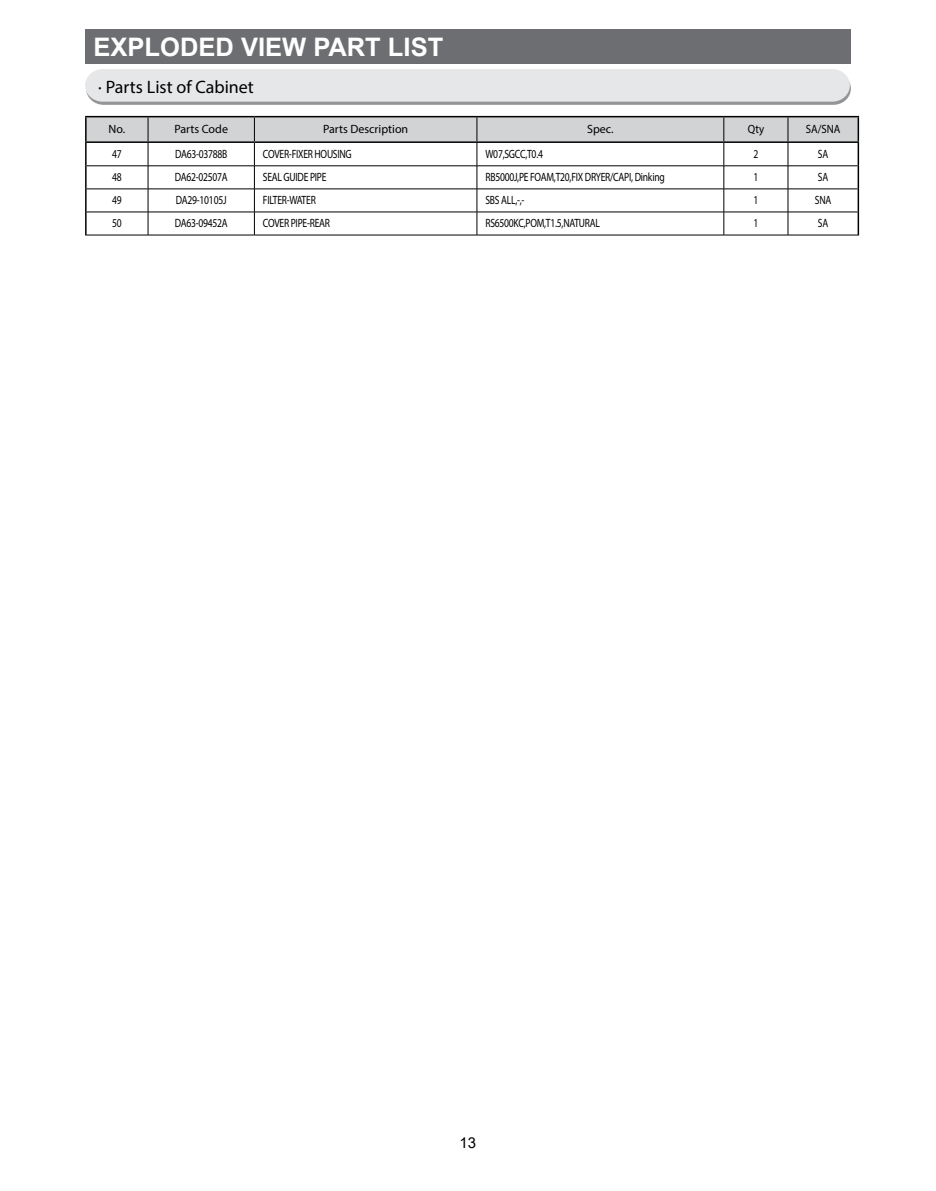
<style>
.page{position:relative;width:936px;height:1191px;background:#fff}
.page>*{position:absolute;margin:0;border:0;box-sizing:border-box;transform-origin:0 0}
.t1{font:700 25.5px "Arial";color:#fff}
.t2{font:18px "Myriad Pro";color:#000}
.t3{font:15px "Arial";color:#000}
.t4{font:12px "Myriad Pro";letter-spacing:-.025em;color:#000;scale:.8 1}
.t5{font:12px "Myriad Pro";color:#000}
.t6{font:12px "Myriad Pro";letter-spacing:-.025em;color:#000;scale:.9 1}
.t7{font:12px "Myriad Pro";letter-spacing:-.025em;color:#000}
</style>
<div class="page">
<div style="left:85px;top:30px;width:765px;height:34px;background:#6d6e71"></div>
<svg style="left:85px;top:69px;width:765px;height:36px;background:#dfe0e1"></svg>
<hr style="left:85px;top:117px;width:2px;height:24px;background:#000">
<hr style="left:85px;top:116px;width:63px;height:1px;background:#000">
<hr style="left:85px;top:141px;width:63px;height:2px;background:#000">
<hr style="left:148px;top:116px;width:106px;height:1px;background:#000">
<hr style="left:254px;top:116px;width:223px;height:1px;background:#000">
<hr style="left:477px;top:116px;width:246px;height:1px;background:#000">
<hr style="left:723px;top:116px;width:65px;height:1px;background:#000">
<hr style="left:857px;top:117px;width:2px;height:24px;background:#000">
<hr style="left:788px;top:116px;width:71px;height:1px;background:#000">
<hr style="left:788px;top:141px;width:71px;height:2px;background:#000">
<hr style="left:85px;top:143px;width:2px;height:23px;background:#000">
<hr style="left:85px;top:166px;width:2px;height:23px;background:#000">
<hr style="left:85px;top:189px;width:2px;height:23px;background:#000">
<hr style="left:85px;top:212px;width:2px;height:23px;background:#000">
<hr style="left:85px;top:235px;width:63px;height:1px;background:#000">
<hr style="left:148px;top:235px;width:106px;height:1px;background:#000">
<hr style="left:254px;top:235px;width:223px;height:1px;background:#000">
<hr style="left:477px;top:235px;width:246px;height:1px;background:#000">
<hr style="left:723px;top:235px;width:65px;height:1px;background:#000">
<svg style="left:86px;top:117px;width:772px;height:118px"></svg>
<hr style="left:857px;top:143px;width:2px;height:23px;background:#000">
<hr style="left:857px;top:166px;width:2px;height:23px;background:#000">
<hr style="left:857px;top:189px;width:2px;height:23px;background:#000">
<hr style="left:857px;top:212px;width:2px;height:23px;background:#000">
<hr style="left:788px;top:165px;width:69px;height:1px;background:#000">
<hr style="left:788px;top:189px;width:69px;height:1px;background:#000">
<hr style="left:788px;top:212px;width:69px;height:1px;background:#000">
<hr style="left:788px;top:235px;width:71px;height:1px;background:#000">
<h1 class="t1" style="left:94px;top:29px;width:351px">EXPLODED VIEW PART LIST</h1>
<h2 class="t2" style="left:98px;top:75px;width:157px">· Parts List of Cabinet</h2>
<p class="t7" style="left:109px;top:122px;width:18px">No.</p>
<p class="t5" style="left:174px;top:122px;width:55px">Parts Code</p>
<p class="t5" style="left:323px;top:122px;width:87px">Parts Description</p>
<p class="t7" style="left:587px;top:122px;width:28px">Spec.</p>
<p class="t6" style="left:747px;top:122px;width:20px">Qty</p>
<p class="t6" style="left:805px;top:122px;width:40px">SA/SNA</p>
<p class="t4" style="left:112px;top:146px;width:14px">47</p>
<p class="t4" style="left:175px;top:146px;width:67px">DA63-03788B</p>
<p class="t4" style="left:263px;top:146px;width:113px">COVER-FIXER HOUSING</p>
<p class="t4" style="left:485px;top:146px;width:73px">W07,SGCC,T0.4</p>
<p class="t4" style="left:753px;top:146px;width:8px">2</p>
<p class="t4" style="left:817px;top:146px;width:14px">SA</p>
<p class="t4" style="left:112px;top:169px;width:14px">48</p>
<p class="t4" style="left:175px;top:169px;width:68px">DA62-02507A</p>
<p class="t4" style="left:263px;top:169px;width:81px">SEAL GUIDE PIPE</p>
<p class="t4" style="left:485px;top:169px;width:226px">RB5000J,PE FOAM,T20,FIX DRYER/CAPI, Dinking</p>
<p class="t4" style="left:753px;top:169px;width:8px">1</p>
<p class="t4" style="left:817px;top:169px;width:14px">SA</p>
<p class="t4" style="left:112px;top:193px;width:14px">49</p>
<p class="t4" style="left:176px;top:193px;width:65px">DA29-10105J</p>
<p class="t4" style="left:263px;top:193px;width:68px">FILTER-WATER</p>
<p class="t4" style="left:485px;top:193px;width:50px">SBS ALL,-,-</p>
<p class="t4" style="left:753px;top:193px;width:8px">1</p>
<p class="t4" style="left:814px;top:193px;width:22px">SNA</p>
<p class="t4" style="left:112px;top:216px;width:14px">50</p>
<p class="t4" style="left:175px;top:216px;width:68px">DA63-09452A</p>
<p class="t4" style="left:263px;top:216px;width:85px">COVER PIPE-REAR</p>
<p class="t4" style="left:485px;top:216px;width:145px">RS6500KC,POM,T1.5,NATURAL</p>
<p class="t4" style="left:753px;top:216px;width:8px">1</p>
<p class="t4" style="left:817px;top:216px;width:14px">SA</p>
<p class="t3" style="left:459px;top:1132px;width:18px">13</p>
</div>
